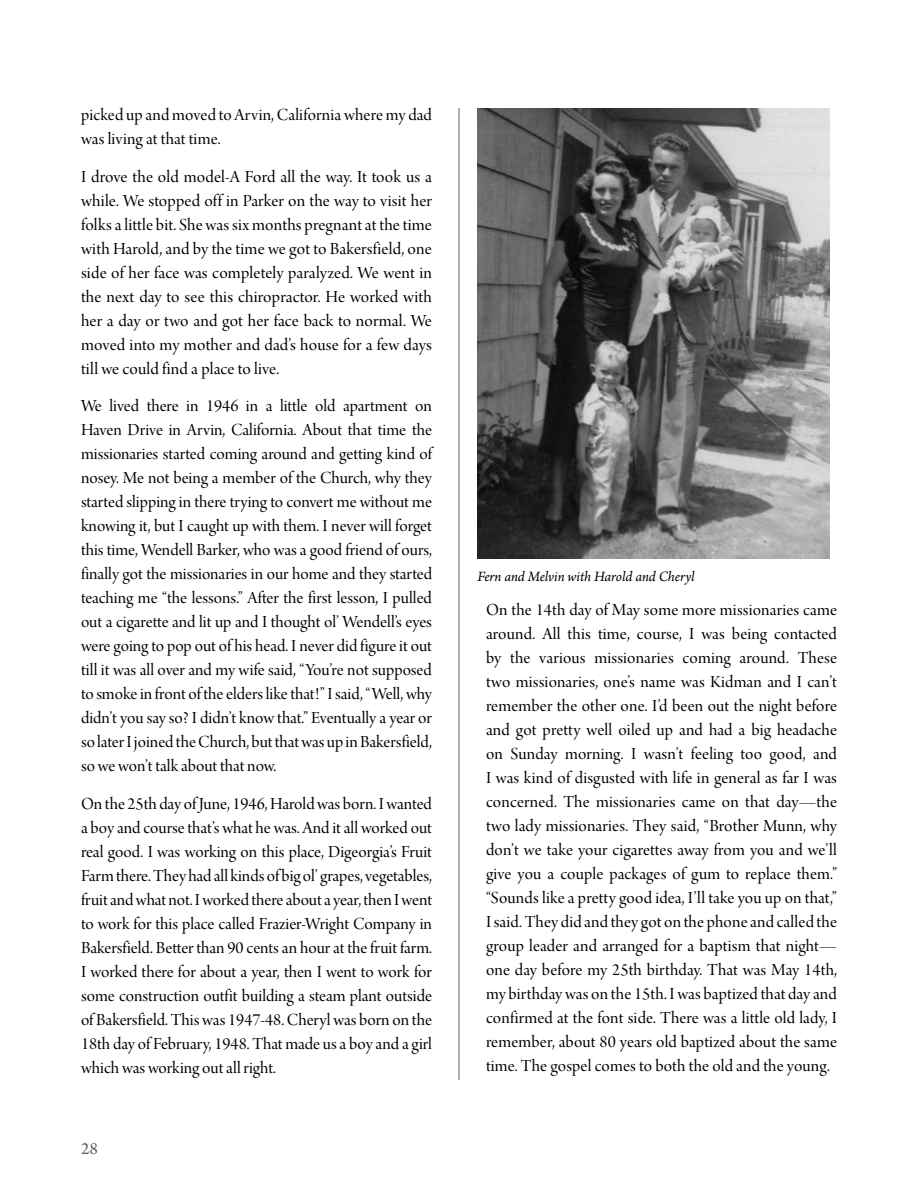
<style>
.page{position:relative;width:918px;height:1188px;background:#fff}
.page>*{position:absolute;margin:0;border:0;box-sizing:border-box;transform-origin:0 0}
.t1{font:18px/24px "Arno Pro Display";letter-spacing:.005em;color:#000;text-align:justify}
.t2{font:18px "Arno Pro";color:#616061}
.t3{font:italic 15px "Arno Pro";letter-spacing:-.005em;color:#000}
</style>
<div class="page">
<hr style="left:459px;top:108px;width:1px;height:972px;background:#616061">
<img style="left:478px;top:108px;width:351px;height:451px">
<p class="t1" style="left:81px;top:104px;width:352px">picked up and moved to Arvin, California where my dad was living at that time.</p>
<p class="t1" style="left:81px;top:166px;width:353px">I drove the old model-A Ford all the way. It took us a while. We stopped off in Parker on the way to visit her folks a little bit. She was six months pregnant at the time with Harold, and by the time we got to Bakersfield, one side of her face was completely paralyzed. We went in the next day to see this chiropractor. He worked with her a day or two and got her face back to normal. We moved into my mother and dad’s house for a few days till we could find a place to live.</p>
<p class="t1" style="left:81px;top:395px;width:353px">We lived there in 1946 in a little old apartment on Haven Drive in Arvin, California. About that time the missionaries started coming around and getting kind of nosey. Me not being a member of the Church, why they started slipping in there trying to convert me without me knowing it, but I caught up with them. I never will forget this time, Wendell Barker, who was a good friend of ours, finally got the missionaries in our home and they started teaching me “the lessons.” After the first lesson, I pulled out a cigarette and lit up and I thought ol’ Wendell’s eyes were going to pop out of his head. I never did figure it out till it was all over and my wife said, “You’re not supposed to smoke in front of the elders like that!” I said, “Well, why didn’t you say so? I didn’t know that.” Eventually a year or so later I joined the Church, but that was up in Bakersfield, so we won’t talk about that now.</p>
<p class="t1" style="left:81px;top:793px;width:353px">On the 25th day of June, 1946, Harold was born. I wanted a boy and course that’s what he was. And it all worked out real good. I was working on this place, Digeorgia’s Fruit Farm there. They had all kinds of big ol’ grapes, vegetables, fruit and what not. I worked there about a year, then I went to work for this place called Frazier-Wright Company in Bakersfield. Better than 90 cents an hour at the fruit farm.<br>I worked there for about a year, then I went to work for some construction outfit building a steam plant outside of Bakersfield. This was 1947-48. Cheryl was born on the 18th day of February, 1948. That made us a boy and a girl which was working out all right.</p>
<p class="t2" style="left:81px;top:1139px;width:19px">28</p>
<p class="t3" style="left:477px;top:568px;width:219px">Fern and Melvin with Harold and Cheryl</p>
<p class="t1" style="left:486px;top:599px;width:353px">On the 14th day of May some more missionaries came around. All this time, course, I was being contacted by the various missionaries coming around. These two missionaries, one’s name was Kidman and I can’t remember the other one. I’d been out the night before and got pretty well oiled up and had a big headache on Sunday morning. I wasn’t feeling too good, and I was kind of disgusted with life in general as far I was concerned. The missionaries came on that day—the two lady missionaries. They said, “Brother Munn, why don’t we take your cigarettes away from you and we’ll give you a couple packages of gum to replace them.” “Sounds like a pretty good idea, I’ll take you up on that,” I said. They did and they got on the phone and called the group leader and arranged for a baptism that night— one day before my 25th birthday. That was May 14th, my birthday was on the 15th. I was baptized that day and confirmed at the font side. There was a little old lady, I remember, about 80 years old baptized about the same time. The gospel comes to both the old and the young.</p>
</div>
